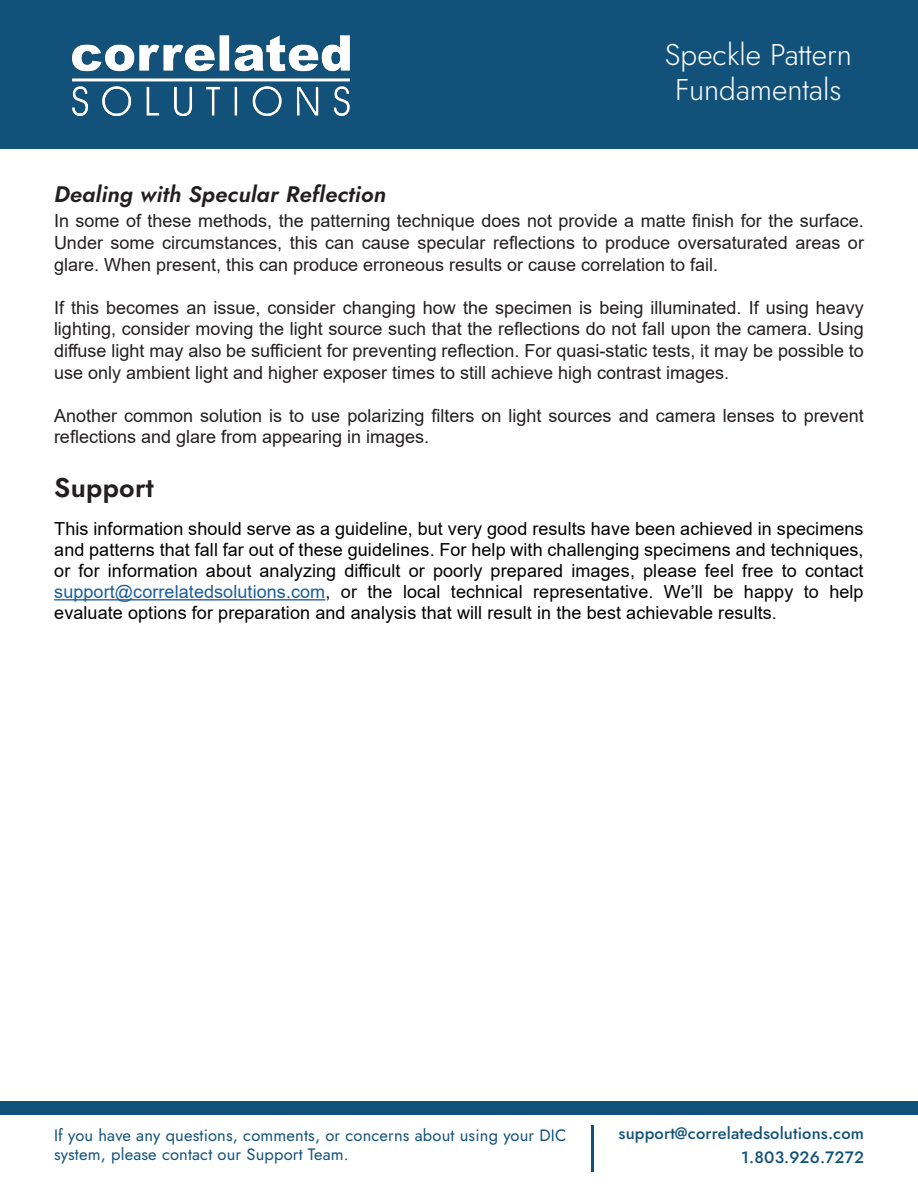
<style>
.page{position:relative;width:918px;height:1188px;background:#fff}
.page>*{position:absolute;margin:0;border:0;box-sizing:border-box;transform-origin:0 0}
.t1{font:300 30px/34.5px "Jost";color:#fff;text-align:center}
.t2{font:27px "Jost Semi";letter-spacing:.01em;color:#231f20}
.t3{font:italic 22.5px "Jost Semi";letter-spacing:.01em;color:#231f20}
.t4{font:18px/21.6px "Arial";color:#231f20;text-align:justify}
.t5{font:18px/21px "Arial";letter-spacing:.005em;color:#000;text-align:justify}
.t6{font:16.5px/19.5px "Jost";letter-spacing:.01em;color:#12527a}
.t7{font:500 16.5px/24px "Jost";letter-spacing:.01em;color:#12527a;text-align:right}
.s1{color:#175d9e}
</style>
<div class="page">
<div style="left:0;top:0;width:918px;height:148px;background:#12527a"></div>
<img style="left:72px;top:35px;width:278px;height:82px">
<div style="left:0;top:1102px;width:918px;height:13px;background:#12527a"></div>
<hr style="left:591px;top:1125px;width:3px;height:46px;background:#12527a">
<hr style="left:54px;top:599px;width:271px;height:1px;background:#175d9e">
<h1 class="t1" style="left:665px;top:38px;width:188px">Speckle Pattern<br>Fundamentals</h1>
<p class="t3" style="left:54px;top:179px;width:333px">Dealing with Specular Reflection</p>
<p class="t4" style="left:54px;top:210px;width:811px">In some of these methods, the patterning technique does not provide a matte finish for the surface.<br>Under some circumstances, this can cause specular reflections to produce oversaturated areas or glare. When present, this can produce erroneous results or cause correlation to fail.</p>
<p class="t4" style="left:54px;top:297px;width:811px">If this becomes an issue, consider changing how the specimen is being illuminated. If using heavy lighting, consider moving the light source such that the reflections do not fall upon the camera. Using diffuse light may also be sufficient for preventing reflection. For quasi-static tests, it may be possible to use only ambient light and higher exposer times to still achieve high contrast images.</p>
<p class="t4" style="left:54px;top:405px;width:811px">Another common solution is to use polarizing filters on light sources and camera lenses to prevent reflections and glare from appearing in images.</p>
<p class="t2" style="left:54px;top:469px;width:101px">Support</p>
<p class="t5" style="left:54px;top:518px;width:811px">This information should serve as a guideline, but very good results have been achieved in specimens and patterns that fall far out of these guidelines. For help with challenging specimens and techniques, or for information about analyzing difficult or poorly prepared images, please feel free to contact <span class="s1">support@correlatedsolutions.com</span>, or the local technical representative. We’ll be happy to help evaluate options for preparation and analysis that will result in the best achievable results.</p>
<p class="t6" style="left:54px;top:1125px;width:514px">If you have any questions, comments, or concerns about using your DIC system, please contact our Support Team.</p>
<p class="t7" style="left:619px;top:1121px;width:247px">support@correlatedsolutions.com<br>1.803.926.7272</p>
</div>
